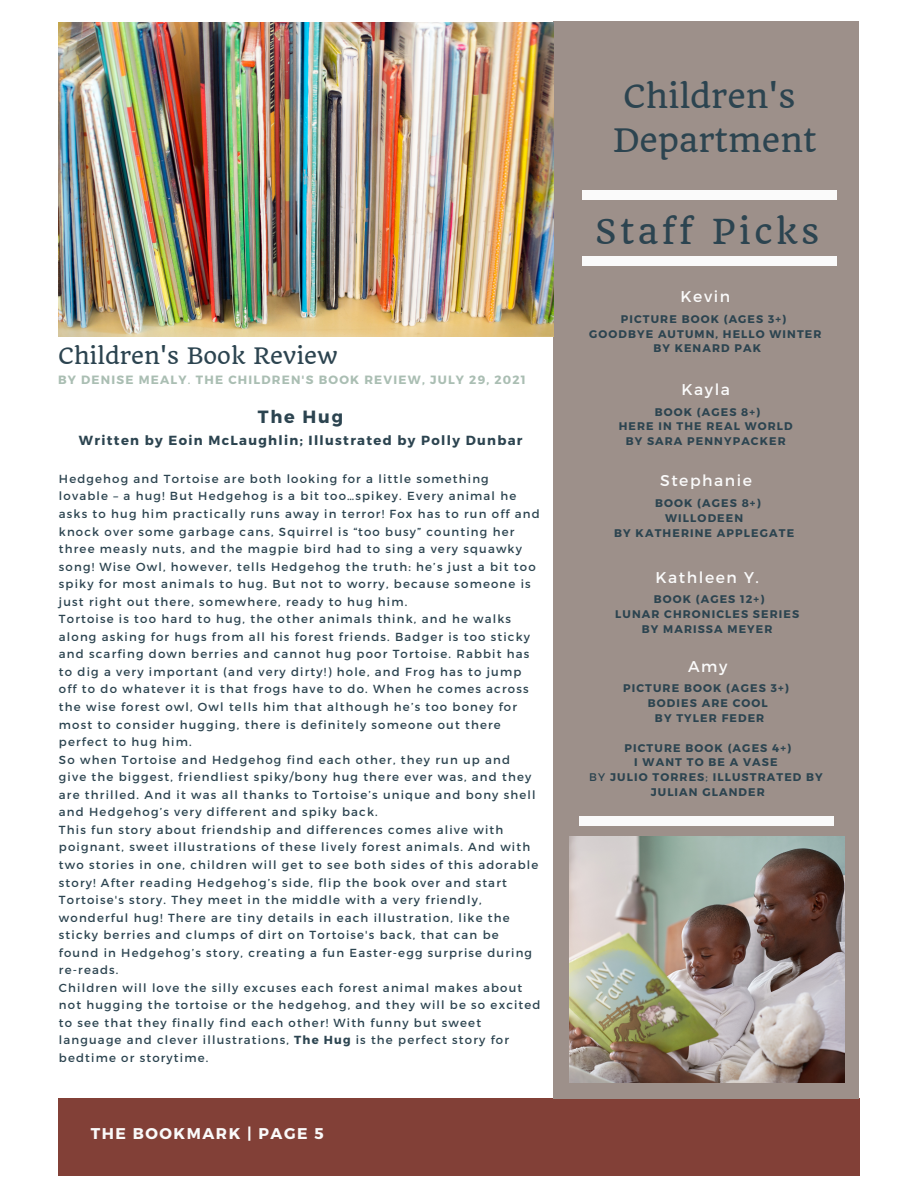
<style>
.page{position:relative;width:918px;height:1188px;background:#fff}
.page>*{position:absolute;margin:0;border:0;box-sizing:border-box;transform-origin:0 0}
.t1{font:33.6px "Quando";letter-spacing:.1em;color:#2c4450}
.t2{font:31.5px "Quando";color:#2c4450}
.t3{font:22.2px "Quando";color:#2c4450}
.t4{font:700 17.7px "Montserrat";letter-spacing:.1em;color:#2c4450}
.t5{font:15.6px "Montserrat";letter-spacing:.1em;color:#fafafa}
.t6{font:700 15.6px "Montserrat";letter-spacing:.1em;color:#fafafa}
.t7{font:700 13.2px "Montserrat";letter-spacing:.1em;color:#2c4450}
.t8{font:700 12px "Montserrat";letter-spacing:.1em;color:#aabeb3}
.t9{font:11.7px/17.5px "Montserrat";letter-spacing:.1em;color:#2c4450}
.t10{font:700 11.1px "Montserrat";letter-spacing:.1em;color:#2c4450}
.s1{font-weight:400}
.s2{font-weight:700}
</style>
<div class="page">
<div style="left:58px;top:1099px;width:801px;height:76px;background:#824037"></div>
<div style="left:553px;top:21px;width:305px;height:1078px;background:#9d908a"></div>
<div style="left:583px;top:191px;width:254px;height:9px;background:#fafafa"></div>
<div style="left:579px;top:817px;width:254px;height:9px;background:#fafafa"></div>
<img style="left:58px;top:23px;width:495px;height:314px">
<img style="left:570px;top:837px;width:274px;height:246px">
<div style="left:583px;top:256px;width:254px;height:9px;background:#fafafa"></div>
<p class="t3" style="left:58px;top:342px;width:281px">Children's Book Review</p>
<p class="t8" style="left:58px;top:372px;width:469px">BY DENISE MEALY<span class="s1">.</span> THE CHILDREN'S BOOK REVIEW, JULY 29, 2021</p>
<p class="t4" style="left:258px;top:406px;width:87px">The Hug</p>
<p class="t7" style="left:79px;top:432px;width:445px">Written by Eoin McLaughlin; Illustrated by Polly Dunbar</p>
<p class="t9" style="left:59px;top:469px;width:482px">Hedgehog and Tortoise are both looking for a little something lovable – a hug! But Hedgehog is a bit too…spikey. Every animal he asks to hug him practically runs away in terror! Fox has to run off and knock over some garbage cans, Squirrel is “too busy” counting her three measly nuts, and the magpie bird had to sing a very squawky song! Wise Owl, however, tells Hedgehog the truth: he’s just a bit too spiky for most animals to hug. But not to worry, because someone is just right out there, somewhere, ready to hug him.</p>
<p class="t9" style="left:59px;top:610px;width:473px">Tortoise is too hard to hug, the other animals think, and he walks along asking for hugs from all his forest friends. Badger is too sticky and scarfing down berries and cannot hug poor Tortoise. Rabbit has to dig a very important (and very dirty!) hole, and Frog has to jump off to do whatever it is that frogs have to do. When he comes across the wise forest owl, Owl tells him that although he’s too boney for most to consider hugging, there is definitely someone out there perfect to hug him.</p>
<p class="t9" style="left:59px;top:750px;width:478px">So when Tortoise and Hedgehog find each other, they run up and give the biggest, friendliest spiky/bony hug there ever was, and they are thrilled. And it was all thanks to Tortoise’s unique and bony shell and Hedgehog’s very different and spiky back.</p>
<p class="t9" style="left:59px;top:820px;width:481px">This fun story about friendship and differences comes alive with poignant, sweet illustrations of these lively forest animals. And with two stories in one, children will get to see both sides of this adorable story! After reading Hedgehog’s side, flip the book over and start Tortoise's story. They meet in the middle with a very friendly, wonderful hug! There are tiny details in each illustration, like the sticky berries and clumps of dirt on Tortoise's back, that can be found in Hedgehog’s story, creating a fun Easter-egg surprise during re-reads.</p>
<p class="t9" style="left:59px;top:978px;width:483px">Children will love the silly excuses each forest animal makes about not hugging the tortoise or the hedgehog, and they will be so excited to see that they finally find each other! With funny but sweet language and clever illustrations, <span class="s2">The Hug</span> is the perfect story for bedtime or storytime.</p>
<p class="t6" style="left:91px;top:1124px;width:234px">THE BOOKMARK | PAGE 5</p>
<p class="t2" style="left:623px;top:77px;width:174px">Children's</p>
<p class="t2" style="left:613px;top:121px;width:205px">Department</p>
<p class="t1" style="left:595px;top:211px;width:226px">Staff Picks</p>
<p class="t5" style="left:681px;top:287px;width:51px">Kevin</p>
<p class="t10" style="left:621px;top:312px;width:167px">PICTURE BOOK (AGES 3+)</p>
<p class="t10" style="left:589px;top:327px;width:234px">GOODBYE AUTUMN, HELLO WINTER</p>
<p class="t10" style="left:653px;top:341px;width:109px">BY KENARD PAK</p>
<p class="t5" style="left:681px;top:379px;width:50px">Kayla</p>
<p class="t10" style="left:655px;top:404px;width:107px">BOOK (AGES 8+)</p>
<p class="t10" style="left:619px;top:419px;width:176px">HERE IN THE REAL WORLD</p>
<p class="t10" style="left:626px;top:434px;width:162px">BY SARA PENNYPACKER</p>
<p class="t5" style="left:660px;top:471px;width:93px">Stephanie</p>
<p class="t10" style="left:655px;top:496px;width:107px">BOOK (AGES 8+)</p>
<p class="t10" style="left:665px;top:511px;width:79px">WILLODEEN</p>
<p class="t10" style="left:614px;top:526px;width:181px">BY KATHERINE APPLEGATE</p>
<p class="t5" style="left:655px;top:567px;width:105px">Kathleen Y.</p>
<p class="t10" style="left:654px;top:592px;width:112px">BOOK (AGES 12+)</p>
<p class="t10" style="left:615px;top:607px;width:185px">LUNAR CHRONICLES SERIES</p>
<p class="t10" style="left:642px;top:622px;width:132px">BY MARISSA MEYER</p>
<p class="t5" style="left:688px;top:656px;width:41px">Amy</p>
<p class="t10" style="left:623px;top:681px;width:167px">PICTURE BOOK (AGES 3+)</p>
<p class="t10" style="left:648px;top:696px;width:122px">BODIES ARE COOL</p>
<p class="t10" style="left:655px;top:711px;width:111px">BY TYLER FEDER</p>
<p class="t10" style="left:625px;top:740px;width:168px">PICTURE BOOK (AGES 4+)</p>
<p class="t10" style="left:634px;top:755px;width:145px">I WANT TO BE A VASE</p>
<p class="t10" style="left:589px;top:770px;width:235px"><span class="s1">BY</span> JULIO TORRES<span class="s1">;</span> ILLUSTRATED BY</p>
<p class="t10" style="left:651px;top:785px;width:116px">JULIAN GLANDER</p>
</div>
